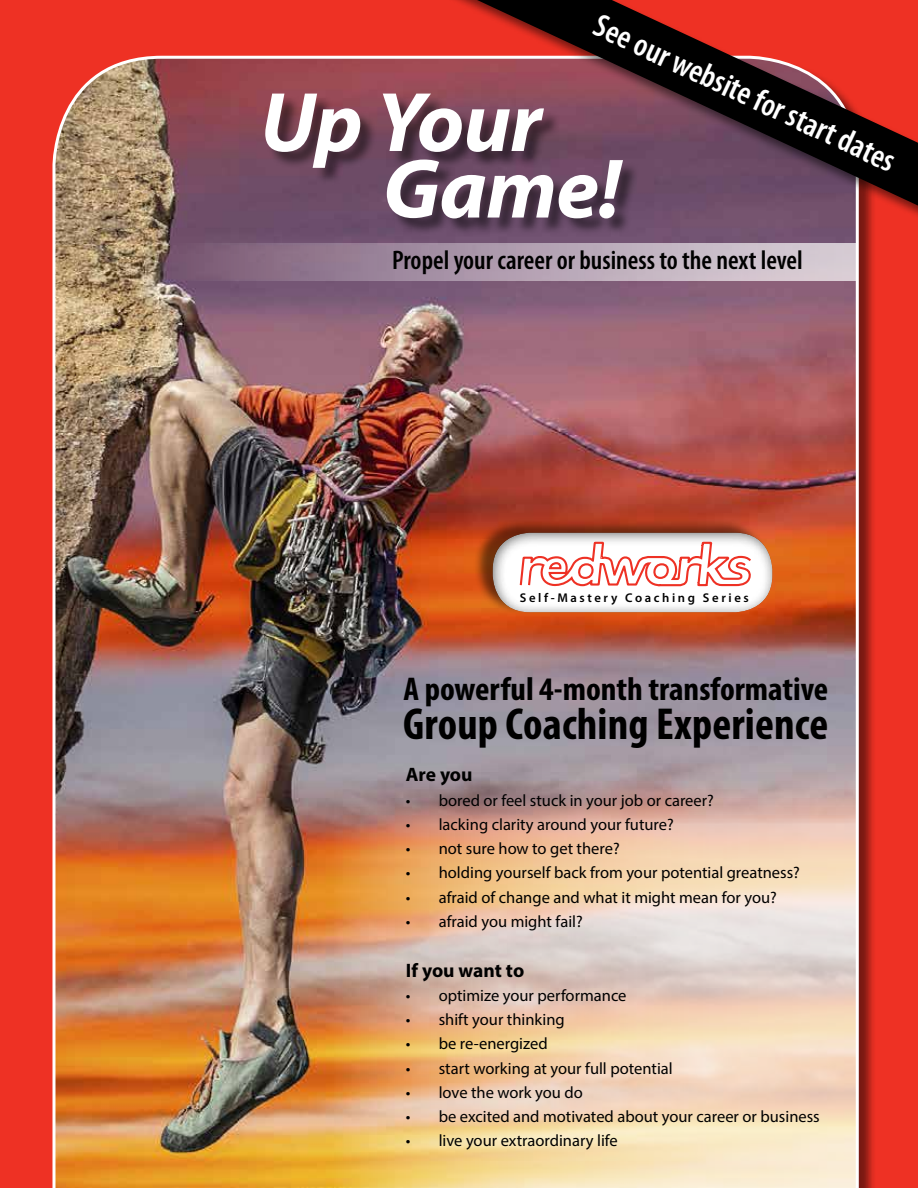
<style>
.page{position:relative;width:918px;height:1188px;background:#ee3124}
.page>*{position:absolute;margin:0;border:0;box-sizing:border-box;transform-origin:0 0}
.t1{font:italic 700 85.2px/66.6px "Myriad Pro";letter-spacing:-.01em;color:#fff}
.t2{font:700 condensed 45px "Myriad Pro";letter-spacing:.005em;color:#000}
.t3{font:700 condensed 33px "Myriad Pro";color:#000;scale:1.04 1}
.t4{font:600 condensed 33px "Myriad Pro";color:#fff}
.t5{font:600 condensed 27px "Myriad Pro";color:#000}
.t6{font:700 19.5px "Myriad Pro";letter-spacing:-.005em;color:#000}
.t7{font:16.5px "Myriad Pro";color:#000}
.t8{font:600 12.75px "Myriad Pro";letter-spacing:.205em;color:#000}
</style>
<div class="page">
<img style="left:52px;top:56px;width:807px;height:1132px">
<div style="left:473px;top:518px;width:296px;height:96px;background:#000;opacity:.5"></div>
<div style="left:490px;top:530px;width:284px;height:82px;background:#000;opacity:.6"></div>
<svg style="left:520px;top:542px;width:233px;height:47px;background:#fad2cf"></svg>
<div style="left:267px;top:95px;width:373px;height:141px;background:#000;opacity:.5"></div>
<div style="left:172px;top:243px;width:685px;height:37px;background:linear-gradient(to right,#7b5c78,#dfd7df)"></div>
<img style="left:329px;top:751px;width:528px;height:437px">
<div style="left:430px;top:0;width:488px;height:233px;background:#000;opacity:.5"></div>
<svg style="left:477px;top:0;width:441px;height:206px"></svg>
<h3 class="t4" style="left:604px;top:5px;width:330px;rotate:25deg">See our website for start dates</h3>
<h1 class="t1" style="left:383px;top:86px;width:240px;text-indent:-123px">Up Your<br>Game!</h1>
<h3 class="t5" style="left:392px;top:243px;width:412px">Propel your career or business to the next level</h3>
<p class="t8" style="left:520px;top:590px;width:230px">Self-Mastery Coaching Series</p>
<h3 class="t3" style="left:404px;top:668px;width:410px">A powerful 4-month transformative</h3>
<h2 class="t2" style="left:403px;top:696px;width:427px">Group Coaching Experience</h2>
<p class="t6" style="left:406px;top:762px;width:68px">Are you</p>
<p class="t7" style="left:406px;top:790px;width:310px">• bored or feel stuck in your job or career?</p>
<p class="t7" style="left:406px;top:814px;width:269px">• lacking clarity around your future?</p>
<p class="t7" style="left:406px;top:838px;width:215px">• not sure how to get there?</p>
<p class="t7" style="left:406px;top:863px;width:396px">• holding yourself back from your potential greatness?</p>
<p class="t7" style="left:406px;top:887px;width:372px">• afraid of change and what it might mean for you?</p>
<p class="t7" style="left:406px;top:911px;width:178px">• afraid you might fail?</p>
<p class="t6" style="left:406px;top:957px;width:120px">If you want to</p>
<p class="t7" style="left:406px;top:985px;width:222px">• optimize your performance</p>
<p class="t7" style="left:406px;top:1010px;width:160px">• shift your thinking</p>
<p class="t7" style="left:406px;top:1034px;width:143px">• be re-energized</p>
<p class="t7" style="left:406px;top:1058px;width:268px">• start working at your full potential</p>
<p class="t7" style="left:406px;top:1082px;width:178px">• love the work you do</p>
<p class="t7" style="left:406px;top:1106px;width:415px">• be excited and motivated about your career or business</p>
<p class="t7" style="left:406px;top:1131px;width:213px">• live your extraordinary life</p>
</div>
